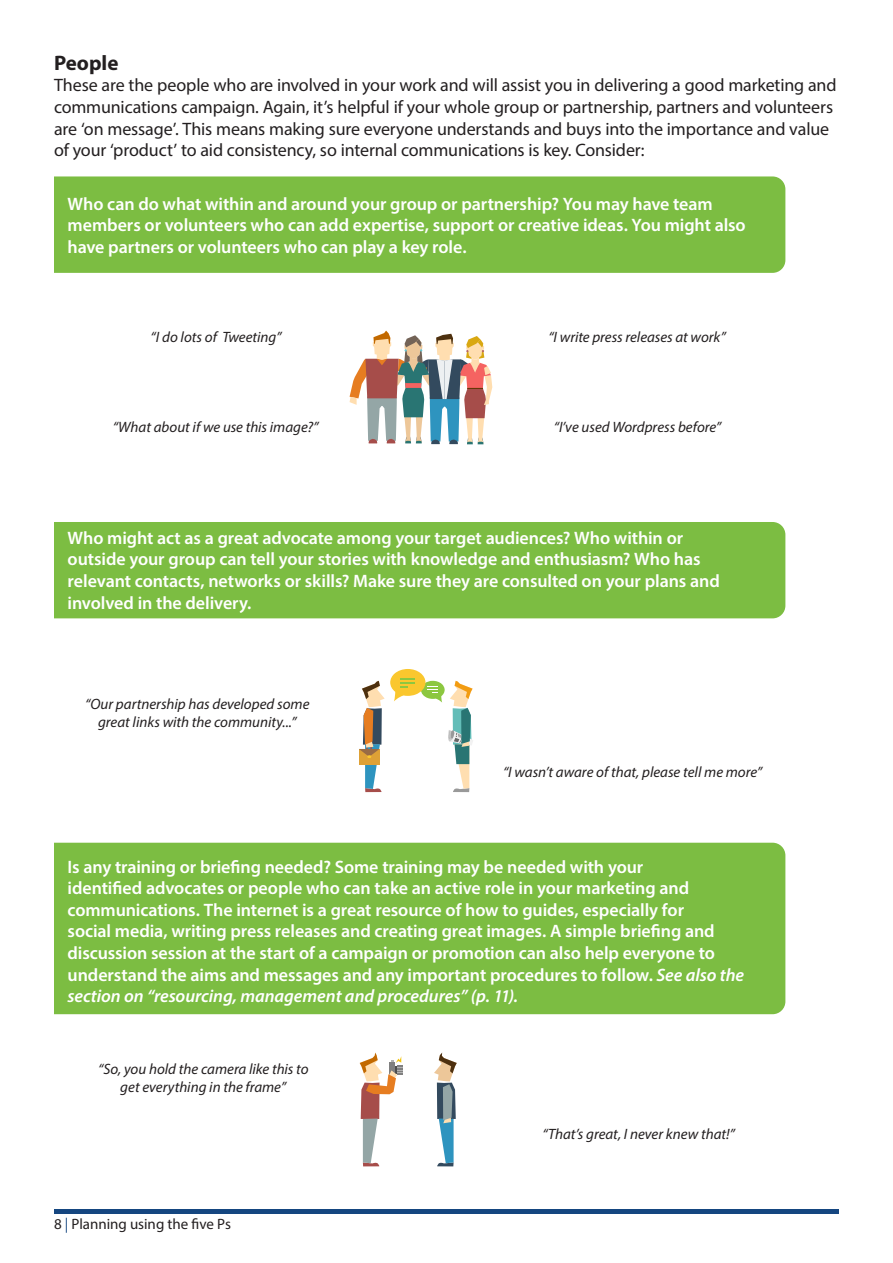
<style>
.page{position:relative;width:893px;height:1263px;background:#fff}
.page>*{position:absolute;margin:0;border:0;box-sizing:border-box;transform-origin:0 0}
.t1{font:700 21px "Myriad Pro";color:#231f20}
.t2{font:600 18px/21.6px "Myriad Pro";letter-spacing:-.005em;color:#fff}
.t3{font:18px/21.6px "Myriad Pro";letter-spacing:-.01em;color:#231f20}
.t4{font:italic 15px/18px "Myriad Pro";color:#231f20;text-align:center}
.t5{font:15px "Myriad Pro";letter-spacing:-.005em;color:#231f20}
.s1{font-style:italic}
.s2{color:#154680}
</style>
<div class="page">
<hr style="left:54px;top:1209px;width:785px;height:4px;background:#154680">
<div style="left:54px;top:176px;width:731px;height:97px;background:#7cbd42"></div>
<div style="left:54px;top:522px;width:731px;height:96px;background:#7cbd42"></div>
<div style="left:54px;top:843px;width:731px;height:171px;background:#7cbd42"></div>
<svg style="left:350px;top:331px;width:142px;height:113px"></svg>
<svg style="left:359px;top:669px;width:114px;height:123px"></svg>
<svg style="left:434px;top:1052px;width:23px;height:114px"></svg>
<svg style="left:360px;top:1052px;width:43px;height:114px"></svg>
<p class="t1" style="left:54px;top:49px;width:66px">People</p>
<p class="t3" style="left:54px;top:74px;width:784px">These are the people who are involved in your work and will assist you in delivering a good marketing and communications campaign. Again, it’s helpful if your whole group or partnership, partners and volunteers are ‘on message’. This means making sure everyone understands and buys into the importance and value of your ‘product’ to aid consistency, so internal communications is key. Consider:</p>
<p class="t2" style="left:68px;top:192px;width:680px">Who can do what within and around your group or partnership? You may have team members or volunteers who can add expertise, support or creative ideas. You might also have partners or volunteers who can play a key role.</p>
<p class="t4" style="left:151px;top:328px;width:132px">“I do lots of Tweeting”</p>
<p class="t4" style="left:548px;top:328px;width:179px">“I write press releases at work”</p>
<p class="t4" style="left:113px;top:417px;width:207px">“What about if we use this image?”</p>
<p class="t4" style="left:554px;top:417px;width:169px">“I’ve used Wordpress before”</p>
<p class="t2" style="left:68px;top:527px;width:654px">Who might act as a great advocate among your target audiences? Who within or outside your group can tell your stories with knowledge and enthusiasm? Who has relevant contacts, networks or skills? Make sure they are consulted on your plans and involved in the delivery.</p>
<p class="t4" style="left:85px;top:695px;width:226px">“Our partnership has developed some</p>
<p class="t4" style="left:98px;top:713px;width:200px">great links with the community...”</p>
<p class="t4" style="left:503px;top:763px;width:260px">“I wasn’t aware of that, please tell me more”</p>
<p class="t2" style="left:68px;top:855px;width:678px">Is any training or briefing needed? Some training may be needed with your<br>identified advocates or people who can take an active role in your marketing and communications. The internet is a great resource of how to guides, especially for<br>social media, writing press releases and creating great images. A simple briefing and discussion session at the start of a campaign or promotion can also help everyone to understand the aims and messages and any important procedures to follow. <span class="s1">See also the section on “resourcing, management and procedures” (p. 11).</span></p>
<p class="t4" style="left:98px;top:1059px;width:212px">“So, you hold the camera like this to get everything in the frame”</p>
<p class="t5" style="left:54px;top:1215px;width:178px">8 <span class="s2">|</span> Planning using the five Ps</p>
<p class="t4" style="left:542px;top:1124px;width:194px">“That’s great, I never knew that!”</p>
</div>
